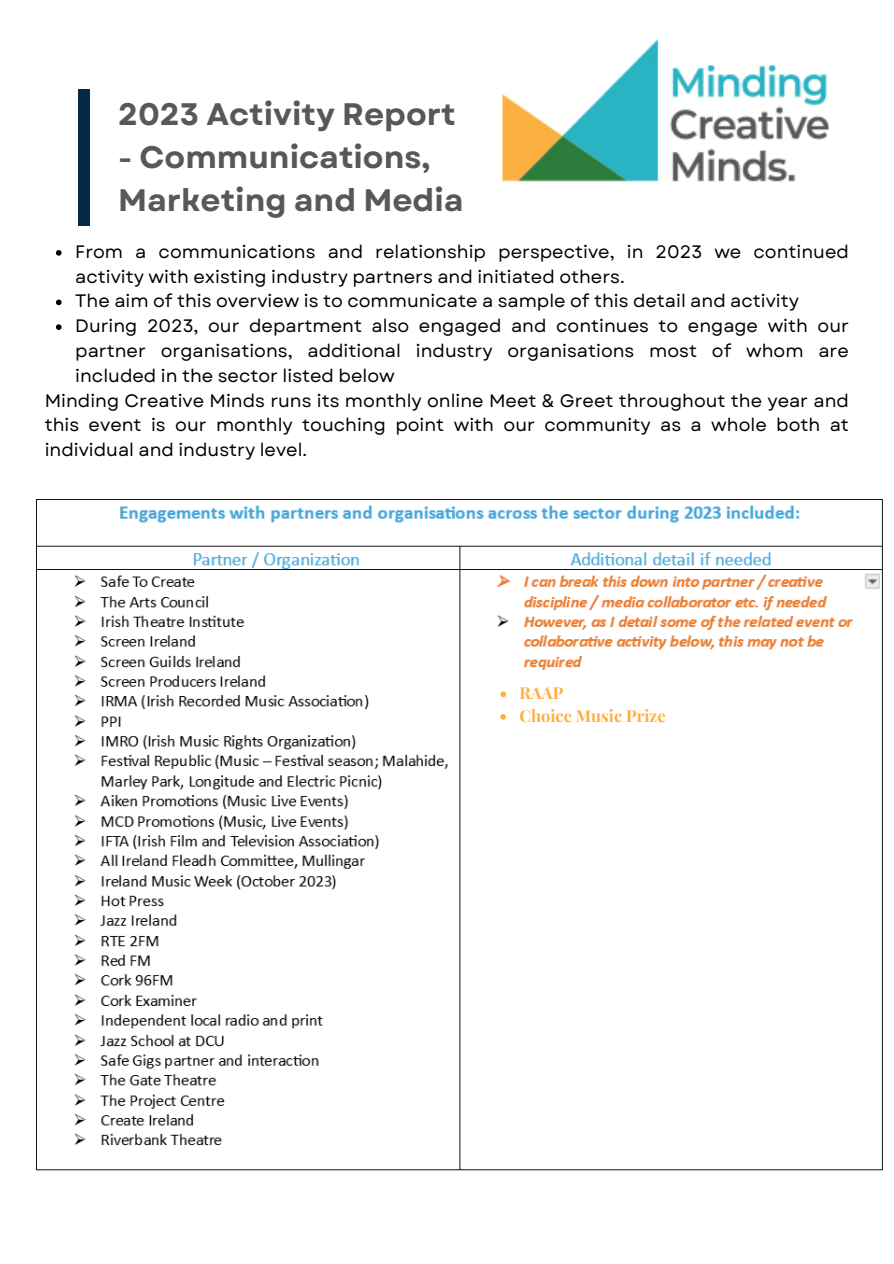
<style>
.page{position:relative;width:894px;height:1264px;background:#fff}
.page>*{position:absolute;margin:0;border:0;box-sizing:border-box;transform-origin:0 0}
.t1{font:700 31.05px/42.8px "Garet";color:#57585a}
.t2{font:18px/24.8px "Garet";color:#000;text-align:justify}
.t3{font:700 16.5px "Playfair Display";color:#fcb040}
</style>
<div class="page">
<img style="left:502px;top:39px;width:327px;height:143px">
<div style="left:78px;top:89px;width:11px;height:137px;background:#072a44"></div>
<img style="left:36px;top:499px;width:847px;height:672px">
<svg style="left:56px;top:250px;width:6px;height:6px"></svg>
<svg style="left:56px;top:299px;width:6px;height:6px"></svg>
<svg style="left:56px;top:324px;width:6px;height:6px"></svg>
<svg style="left:500px;top:691px;width:6px;height:6px"></svg>
<svg style="left:500px;top:714px;width:6px;height:5px"></svg>
<p class="t1" style="left:118px;top:93px;width:339px">2023 Activity Report</p>
<p class="t1" style="left:118px;top:136px;width:347px">- Communications,<br>Marketing and Media</p>
<h1 class="t2" style="left:75px;top:239px;width:775px">From a communications and relationship perspective, in 2023 we continued activity with existing industry partners and initiated others.</h1>
<p class="t2" style="left:75px;top:289px;width:725px">The aim of this overview is to communicate a sample of this detail and activity</p>
<p class="t2" style="left:75px;top:313px;width:775px">During 2023, our department also engaged and continues to engage with our partner organisations, additional industry organisations most of whom are included in the sector listed below</p>
<p class="t2" style="left:45px;top:388px;width:805px">Minding Creative Minds runs its monthly online Meet &amp; Greet throughout the year and this event is our monthly touching point with our community as a whole both at individual and industry level.</p>
<p class="t3" style="left:519px;top:681px;width:45px">RAAP</p>
<p class="t3" style="left:519px;top:704px;width:148px">Choice Music Prize</p>
</div>
